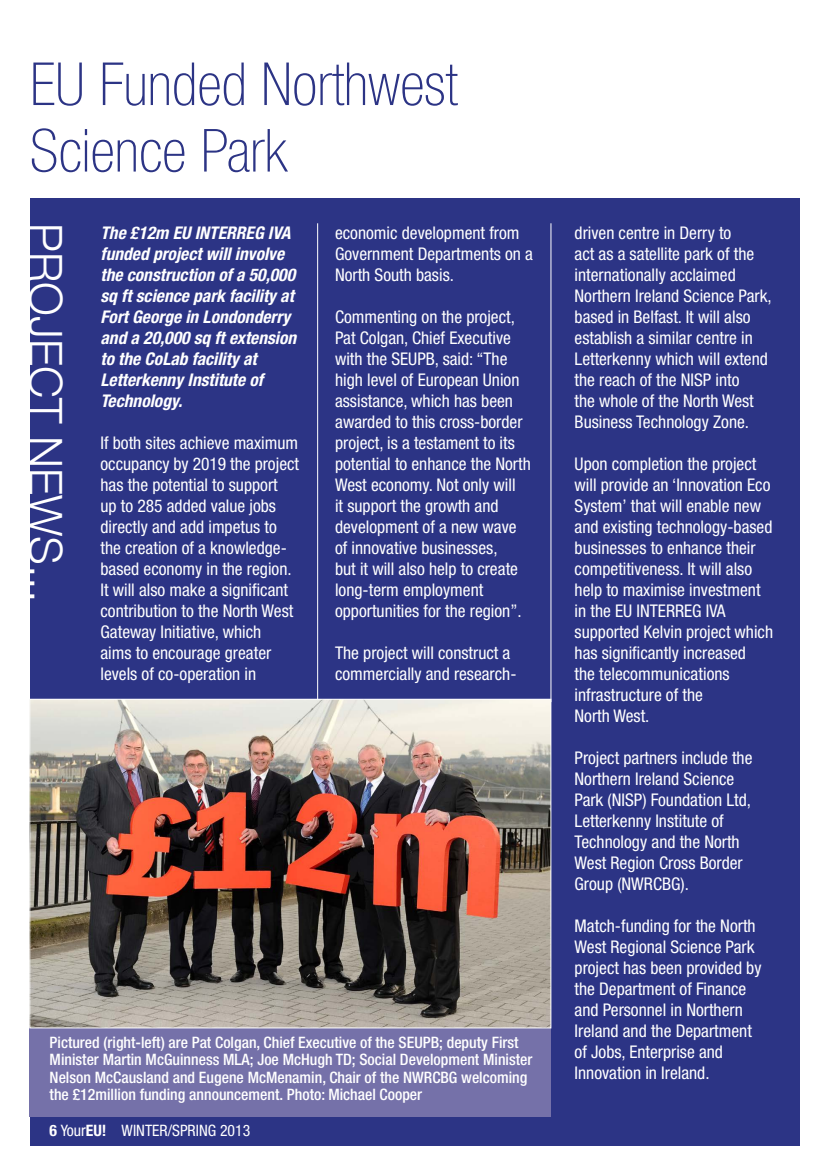
<style>
.page{position:relative;width:829px;height:1176px;background:#fff}
.page>*{position:absolute;margin:0;border:0;box-sizing:border-box;transform-origin:0 0}
.Main_Headings{font:100 condensed 59.5px "Helvetica Neue";color:#2c3485}
.t1{font:300 45.5px "Helvetica Neue";color:#fff}
.body_text{font:condensed 17.5px/21px "Helvetica Neue";color:#fff}
.Intro_paras{font:italic 700 condensed 17.5px/21px "Helvetica Neue";color:#fff}
.captions{font:500 condensed 15.75px/17.5px "Helvetica Neue";color:#fff}
.t2{font:condensed 15.75px "Helvetica Neue";color:#fff}
.s1{font-weight:700}
</style>
<div class="page">
<div style="left:30px;top:198px;width:769px;height:948px;background:#2c3485"></div>
<hr style="left:317px;top:223px;width:1px;height:479px;background:#fff">
<hr style="left:550px;top:223px;width:1px;height:479px;background:#fff">
<div style="left:30px;top:995px;width:521px;height:121px;background:#7571a9"></div>
<img style="left:31px;top:701px;width:518px;height:325px">
<p class="Main_Headings" style="left:30px;top:51px;width:429px">EU Funded Northwest</p>
<p class="Main_Headings" style="left:30px;top:117px;width:259px">Science Park</p>
<p class="t1" style="left:73px;top:223px;width:381px;rotate:90deg">PROJECT NEWS...</p>
<p class="Intro_paras" style="left:100px;top:222px;width:197px">The £12m EU INTERREG IVA funded project will involve the construction of a 50,000 sq ft science park facility at<br>Fort George in Londonderry and a 20,000 sq ft extension to the CoLab facility at<br>Letterkenny Institute of<br>Technology.</p>
<p class="body_text" style="left:100px;top:432px;width:200px">If both sites achieve maximum occupancy by 2019 the project has the potential to support<br>up to 285 added value jobs directly and add impetus to the creation of a knowledge&shy;based economy in the region.<br>It will also make a significant contribution to the North West<br>Gateway Initiative, which<br>aims to encourage greater levels of co-operation in</p>
<p class="body_text" style="left:335px;top:222px;width:199px">economic development from<br>Government Departments on a<br>North South basis.</p>
<p class="body_text" style="left:335px;top:306px;width:197px">Commenting on the project,<br>Pat Colgan, Chief Executive with the SEUPB, said: “The high level of European Union assistance, which has been awarded to this cross-border project, is a testament to its potential to enhance the North<br>West economy. Not only will<br>it support the growth and development of a new wave of innovative businesses,<br>but it will also help to create long-term employment opportunities for the region”.</p>
<p class="body_text" style="left:335px;top:642px;width:183px">The project will construct a commercially and research-</p>
<p class="captions" style="left:50px;top:1033px;width:484px">Pictured (right-left) are Pat Colgan, Chief Executive of the SEUPB; deputy First<br>Minister Martin McGuinness MLA; Joe McHugh TD; Social Development Minister<br>Nelson McCausland and Eugene McMenamin, Chair of the NWRCBG welcoming</p>
<p class="captions" style="left:50px;top:1085px;width:374px">the £12million funding announcement. Photo: Michael Cooper</p>
<p class="t2" style="left:49px;top:1121px;width:202px"><span class="s1">6</span> Your<span class="s1">EU!</span> WINTER/SPRING 2013</p>
<p class="body_text" style="left:574px;top:222px;width:198px">driven centre in Derry to<br>act as a satellite park of the internationally acclaimed<br>Northern Ireland Science Park, based in Belfast. It will also establish a similar centre in<br>Letterkenny which will extend the reach of the NISP into<br>the whole of the North West<br>Business Technology Zone.</p>
<p class="body_text" style="left:574px;top:453px;width:200px">Upon completion the project will provide an ‘Innovation Eco<br>System’ that will enable new and existing technology-based businesses to enhance their competitiveness. It will also help to maximise investment in the EU INTERREG IVA supported Kelvin project which has significantly increased<br>the telecommunications infrastructure of the</p>
<p class="body_text" style="left:574px;top:705px;width:76px">North West.</p>
<p class="body_text" style="left:574px;top:747px;width:179px">Project partners include the<br>Northern Ireland Science<br>Park (NISP) Foundation Ltd,<br>Letterkenny Institute of<br>Technology and the North<br>West Region Cross Border<br>Group (NWRCBG).</p>
<p class="body_text" style="left:574px;top:915px;width:188px">Match-funding for the North<br>West Regional Science Park project has been provided by the Department of Finance and Personnel in Northern<br>Ireland and the Department of Jobs, Enterprise and<br>Innovation in Ireland.</p>
</div>
